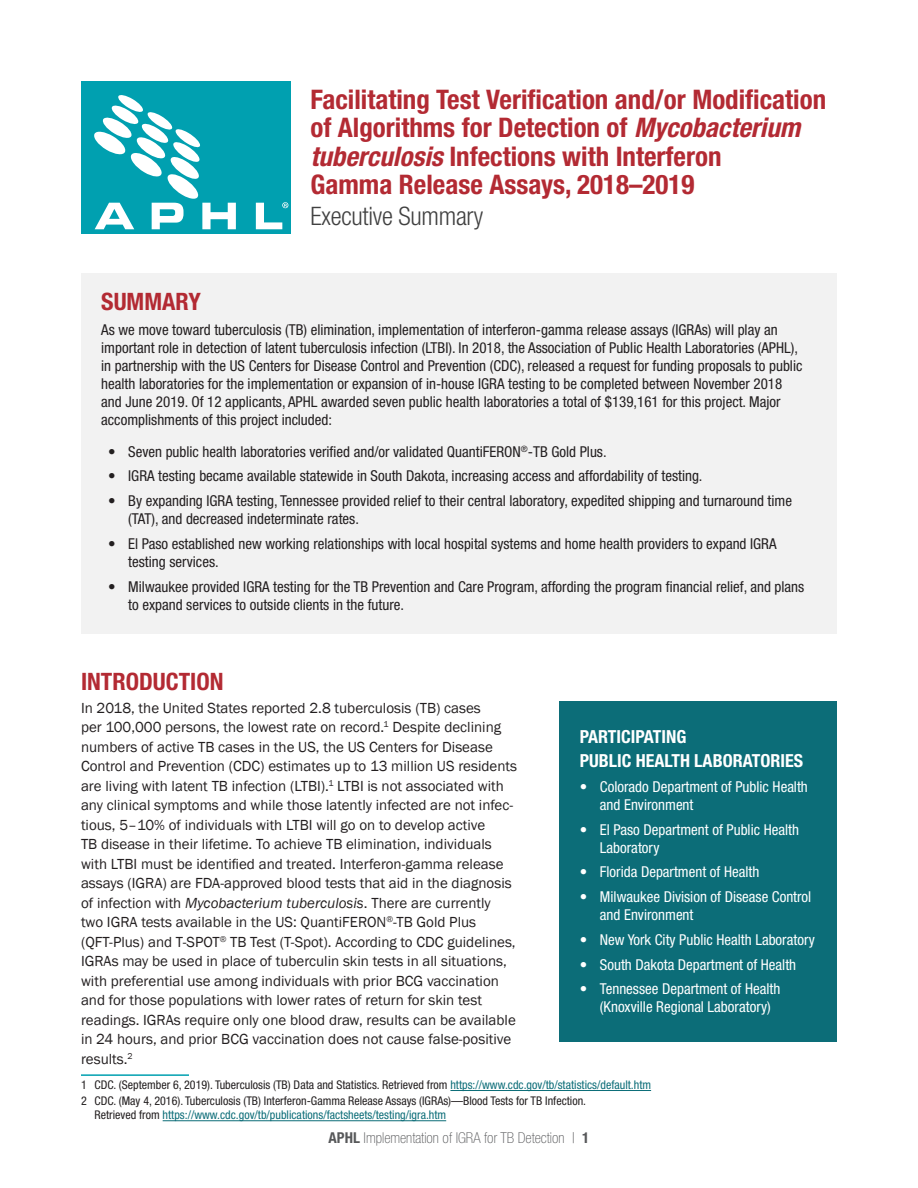
<style>
.page{position:relative;width:918px;height:1188px;background:#fff}
.page>*{position:absolute;margin:0;border:0;box-sizing:border-box;transform-origin:0 0}
.Title_2{font:700 condensed 27px/28.5px "Helvetica Neue LT Std";color:#b32a33}
.Subtitle{font:300 condensed 25.5px "Helvetica Neue LT Std";letter-spacing:-.01em;color:#414141}
.t1{font:700 condensed 24px "Helvetica Neue LT Std";color:#b32a33}
.Side_Bar_Header{font:700 condensed 18px/24px "Helvetica Neue LT Std";color:#fff}
.Side_Bar_Body{font:condensed 15px/18px "Helvetica Neue LT Std";color:#231f20}
.Body_Text{font:15px/19.5px "Franklin Gothic";color:#231f20}
.t2{font:condensed 15px/18px "Helvetica Neue LT Std";color:#fff}
.t3{font:100 condensed 15px "Helvetica Neue LT Std";color:#57585a}
.footnote{font:condensed 12px/13.5px "Helvetica Neue LT Std";color:#231f20}
.s1{font-style:italic}
.s2{color:#0c6d78}
.s3{font-weight:700}
</style>
<div class="page">
<div style="left:81px;top:81px;width:210px;height:152px;background:#00a0b0"></div>
<svg style="left:256px;top:202px;width:32px;height:27px"></svg>
<svg style="left:94px;top:95px;width:142px;height:134px"></svg>
<div style="left:81px;top:273px;width:756px;height:360px;background:#f2f2f2"></div>
<hr style="left:81px;top:1074px;width:108px;height:2px;background:#00a0b0">
<hr style="left:450px;top:1090px;width:201px;height:1px;background:#0c6d78">
<hr style="left:163px;top:1120px;width:283px;height:1px;background:#0c6d78">
<div style="left:559px;top:701px;width:278px;height:341px;background:#0c6d78"></div>
<p class="Title_2" style="left:310px;top:85px;width:517px">Facilitating Test Verification and/or Modification of Algorithms for Detection of <span class="s1">Mycobacterium tuberculosis</span> Infections with Interferon<br>Gamma Release Assays, 2018–2019</p>
<p class="Subtitle" style="left:310px;top:201px;width:174px">Executive Summary</p>
<p class="t1" style="left:101px;top:287px;width:101px">SUMMARY</p>
<p class="Side_Bar_Body" style="left:101px;top:321px;width:703px">As we move toward tuberculosis (TB) elimination, implementation of interferon-gamma release assays (IGRAs) will play an important role in detection of latent tuberculosis infection (LTBI). In 2018, the Association of Public Health Laboratories (APHL), in partnership with the US Centers for Disease Control and Prevention (CDC), released a request for funding proposals to public health laboratories for the implementation or expansion of in-house IGRA testing to be completed between November 2018 and June 2019. Of 12 applicants, APHL awarded seven public health laboratories a total of $139,161 for this project. Major accomplishments of this project included:</p>
<p class="Side_Bar_Body" style="left:108px;top:442px;width:500px">• Seven public health laboratories verified and/or validated QuantiFERON<sup>®</sup>-TB Gold Plus.</p>
<p class="Side_Bar_Body" style="left:108px;top:467px;width:596px">• IGRA testing became available statewide in South Dakota, increasing access and affordability of testing.</p>
<p class="Side_Bar_Body" style="left:128px;top:492px;width:665px;text-indent:-20px">• By expanding IGRA testing, Tennessee provided relief to their central laboratory, expedited shipping and turnaround time (TAT), and decreased indeterminate rates.</p>
<p class="Side_Bar_Body" style="left:128px;top:535px;width:650px;text-indent:-20px">• El Paso established new working relationships with local hospital systems and home health providers to expand IGRA testing services.</p>
<p class="Side_Bar_Body" style="left:128px;top:577px;width:678px;text-indent:-20px">• Milwaukee provided IGRA testing for the TB Prevention and Care Program, affording the program financial relief, and plans to expand services to outside clients in the future.</p>
<p class="t1" style="left:81px;top:667px;width:144px">INTRODUCTION</p>
<p class="Body_Text" style="left:81px;top:698px;width:438px">In 2018, the United States reported 2.8 tuberculosis (TB) cases<br>per 100,000 persons, the lowest rate on record.<sup>1</sup> Despite declining numbers of active TB cases in the US, the US Centers for Disease Control and Prevention (CDC) estimates up to 13 million US residents are living with latent TB infection (LTBI).<sup>1</sup> LTBI is not associated with any clinical symptoms and while those latently infected are not infec&shy;tious, 5–10% of individuals with LTBI will go on to develop active<br>TB disease in their lifetime. To achieve TB elimination, individuals with LTBI must be identified and treated. Interferon-gamma release assays (IGRA) are FDA-approved blood tests that aid in the diagnosis of infection with <span class="s1">Mycobacterium tuberculosis</span>. There are currently<br>two IGRA tests available in the US: QuantiFERON<sup>®</sup>-TB Gold Plus (QFT-Plus) and T-SPOT<sup>®</sup> TB Test (T-Spot). According to CDC guidelines, IGRAs may be used in place of tuberculin skin tests in all situations, with preferential use among individuals with prior BCG vaccination and for those populations with lower rates of return for skin test readings. IGRAs require only one blood draw, results can be available in 24 hours, and prior BCG vaccination does not cause false-positive results.<sup>2</sup></p>
<p class="footnote" style="left:81px;top:1078px;width:572px">1 CDC. (September 6, 2019). Tuberculosis (TB) Data and Statistics. Retrieved from <span class="s2">https://www.cdc.gov/tb/statistics/default.htm</span></p>
<p class="footnote" style="left:94px;top:1094px;width:493px;text-indent:-14px">2 CDC. (May 4, 2016). Tuberculosis (TB) Interferon-Gamma Release Assays (IGRAs)—Blood Tests for TB Infection.<br>Retrieved from <span class="s2">https://www.cdc.gov/tb/publications/factsheets/testing/igra.htm</span></p>
<p class="Side_Bar_Header" style="left:580px;top:724px;width:225px">PARTICIPATING<br>PUBLIC HEALTH LABORATORIES</p>
<p class="t2" style="left:600px;top:777px;width:209px;text-indent:-20px">• Colorado Department of Public Health and Environment</p>
<p class="t2" style="left:600px;top:820px;width:201px;text-indent:-20px">• El Paso Department of Public Health<br>Laboratory</p>
<p class="t2" style="left:580px;top:863px;width:181px">• Florida Department of Health</p>
<p class="t2" style="left:600px;top:888px;width:213px;text-indent:-20px">• Milwaukee Division of Disease Control and Environment</p>
<p class="t2" style="left:580px;top:930px;width:237px">• New York City Public Health Laboratory</p>
<p class="t2" style="left:580px;top:955px;width:218px">• South Dakota Department of Health</p>
<p class="t2" style="left:600px;top:980px;width:182px;text-indent:-20px">• Tennessee Department of Health (Knoxville Regional Laboratory)</p>
<p class="t3" style="left:329px;top:1129px;width:262px"><span class="s3">APHL</span> Implementation of IGRA for TB Detection | <span class="s3">1</span></p>
</div>
